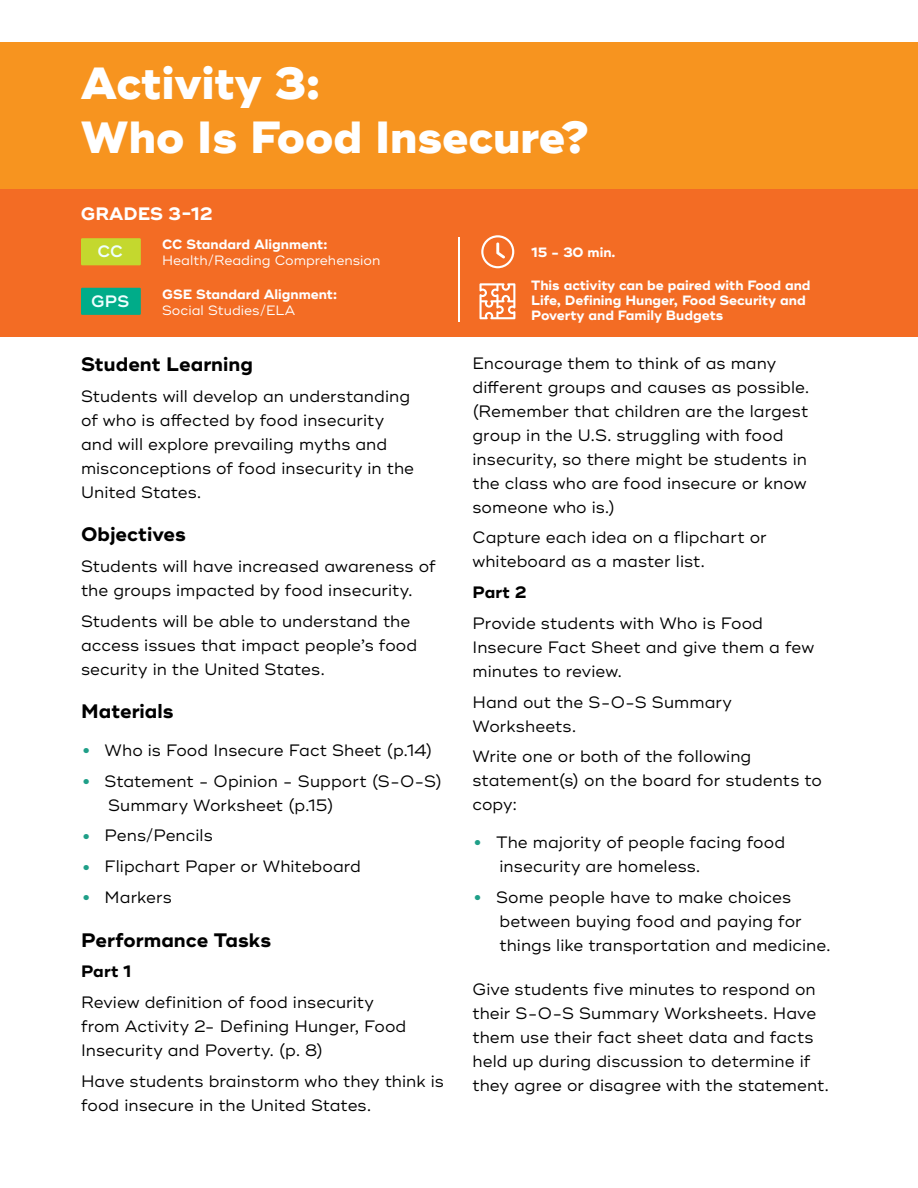
<style>
.page{position:relative;width:918px;height:1188px;background:#fff}
.page>*{position:absolute;margin:0;border:0;box-sizing:border-box;transform-origin:0 0}
.t1{font:800 45px/54px "Ridley Grotesk";color:#fff}
.t2{font:700 19.5px "Ridley Grotesk";color:#000}
.t3{font:700 18px "Ridley Grotesk";color:#fff}
.t4{font:16.5px/24px "Ridley Grotesk";color:#000}
.t5{font:700 16.5px "Ridley Grotesk";letter-spacing:.005em;color:#000}
.t6{font:600 16.5px "Ridley Grotesk";color:#efffff}
.t7{font:700 13.5px/15px "Ridley Grotesk";color:#fff}
.t8{font:13.5px "Ridley Grotesk";color:#fff}
.s1{font-size:27px;color:#1f9f88}
</style>
<div class="page">
<div style="left:0;top:43px;width:918px;height:147px;background:#f7941f"></div>
<div style="left:0;top:190px;width:918px;height:147px;background:#f36c24"></div>
<hr style="left:458px;top:237px;width:2px;height:85px;background:#fff">
<div style="left:81px;top:238px;width:60px;height:27px;background:#c4d82e"></div>
<div style="left:81px;top:288px;width:60px;height:27px;background:#00ac89"></div>
<svg style="left:481px;top:235px;width:33px;height:33px"></svg>
<svg style="left:479px;top:283px;width:36px;height:36px"></svg>
<h1 class="t1" style="left:81px;top:57px;width:510px">Activity 3:<br>Who Is Food Insecure?</h1>
<p class="t3" style="left:81px;top:203px;width:133px">GRADES 3-12</p>
<p class="t7" style="left:162px;top:237px;width:167px">CC Standard Alignment:</p>
<p class="t8" style="left:162px;top:252px;width:220px">Health/Reading Comprehension</p>
<p class="t6" style="left:98px;top:242px;width:27px">CC</p>
<p class="t6" style="left:91px;top:291px;width:40px">GPS</p>
<p class="t7" style="left:162px;top:287px;width:176px">GSE Standard Alignment:</p>
<p class="t8" style="left:162px;top:302px;width:134px">Social Studies/ELA</p>
<p class="t2" style="left:81px;top:352px;width:174px">Student Learning</p>
<p class="t4" style="left:81px;top:384px;width:335px">Students will develop an understanding of who is affected by food insecurity and will explore prevailing myths and misconceptions of food insecurity in the United States.</p>
<p class="t2" style="left:81px;top:523px;width:106px">Objectives</p>
<p class="t4" style="left:81px;top:555px;width:356px">Students will have increased awareness of the groups impacted by food insecurity.</p>
<p class="t4" style="left:81px;top:609px;width:338px">Students will be able to understand the access issues that impact people’s food security in the United States.</p>
<p class="t2" style="left:81px;top:700px;width:94px">Materials</p>
<p class="t4" style="left:81px;top:739px;width:353px"><span class="s1">•</span> Who is Food Insecure Fact Sheet (p.14)</p>
<p class="t4" style="left:108px;top:769px;width:336px;text-indent:-27px"><span class="s1">•</span> Statement - Opinion - Support (S-O-S)<br>Summary Worksheet (p.15)</p>
<p class="t4" style="left:81px;top:824px;width:133px"><span class="s1">•</span> Pens/Pencils</p>
<p class="t4" style="left:81px;top:855px;width:282px"><span class="s1">•</span> Flipchart Paper or Whiteboard</p>
<p class="t4" style="left:81px;top:886px;width:93px"><span class="s1">•</span> Markers</p>
<p class="t2" style="left:81px;top:928px;width:192px">Performance Tasks</p>
<p class="t5" style="left:81px;top:962px;width:52px">Part 1</p>
<p class="t4" style="left:81px;top:991px;width:327px">Review definition of food insecurity from Activity 2- Defining Hunger, Food<br>Insecurity and Poverty. (p. 8)</p>
<p class="t4" style="left:81px;top:1070px;width:365px">Have students brainstorm who they think is food insecure in the United States.</p>
<p class="t7" style="left:531px;top:245px;width:86px">15 - 30 min.</p>
<p class="t7" style="left:531px;top:278px;width:281px">This activity can be paired with Food and<br>Life, Defining Hunger, Food Security and<br>Poverty and Family Budgets</p>
<p class="t4" style="left:472px;top:351px;width:338px">Encourage them to think of as many different groups and causes as possible. (Remember that children are the largest group in the U.S. struggling with food insecurity, so there might be students in the class who are food insecure or know someone who is.)</p>
<p class="t4" style="left:472px;top:526px;width:296px">Capture each idea on a flipchart or whiteboard as a master list.</p>
<p class="t5" style="left:472px;top:582px;width:56px">Part 2</p>
<p class="t4" style="left:472px;top:612px;width:343px">Provide students with Who is Food<br>Insecure Fact Sheet and give them a few minutes to review.</p>
<p class="t4" style="left:472px;top:690px;width:261px">Hand out the S-O-S Summary<br>Worksheets.</p>
<p class="t4" style="left:472px;top:745px;width:351px">Write one or both of the following statement(s) on the board for students to copy:</p>
<p class="t4" style="left:500px;top:830px;width:287px;text-indent:-27px"><span class="s1">•</span> The majority of people facing food insecurity are homeless.</p>
<p class="t4" style="left:500px;top:885px;width:333px;text-indent:-27px"><span class="s1">•</span> Some people have to make choices between buying food and paying for things like transportation and medicine.</p>
<p class="t4" style="left:473px;top:977px;width:358px">Give students five minutes to respond on their S-O-S Summary Worksheets. Have them use their fact sheet data and facts held up during discussion to determine if they agree or disagree with the statement.</p>
</div>
